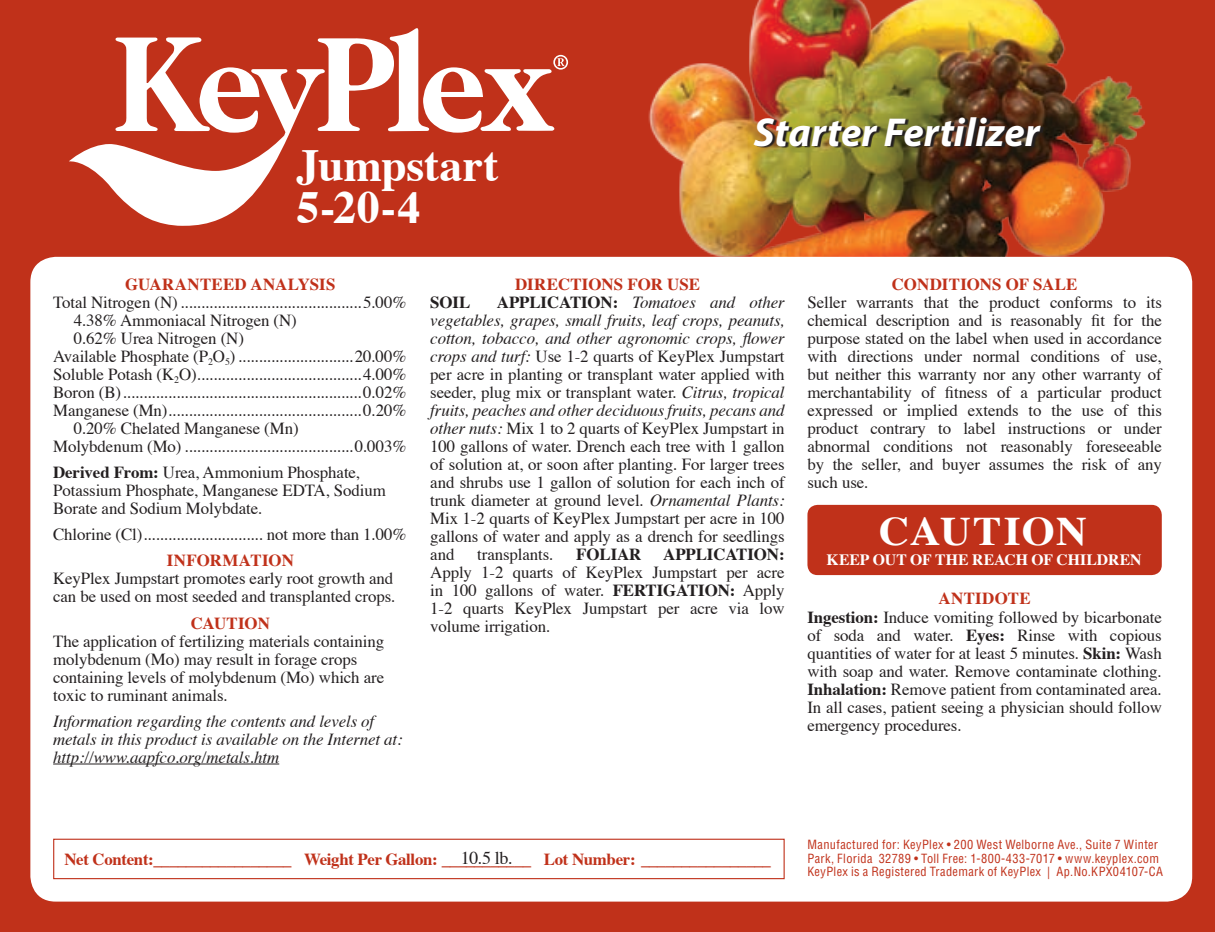
<style>
.page{position:relative;width:1215px;height:932px;background:#c0311a}
.page>*{position:absolute;margin:0;border:0;box-sizing:border-box;transform-origin:0 0}
.t1{font:700 45.9px/42.1px "Times";letter-spacing:.005em;color:#fff}
.t2{font:italic 700 40.5px "Myriad Pro";color:#fff}
.t3{font:700 40.5px "Times";letter-spacing:.03em;color:#fff;scale:1.05 1}
.t4{font:18px "Times";color:#231f20}
.t5{font:16.88px/18px "Times";letter-spacing:-.005em;color:#231f20;text-align:justify}
.t6{font:700 16.88px "Times";letter-spacing:-.005em;color:#c0311a}
.t7{font:italic 16.88px/18px "Times";letter-spacing:-.005em;color:#231f20}
.t8{font:700 16.88px "Times";letter-spacing:-.005em;color:#231f20}
.t9{font:700 16.88px "Times";letter-spacing:.015em;color:#c0311a}
.t10{font:700 15.75px "Times";letter-spacing:-.005em;color:#fff}
.t11{font:condensed 12.38px/13.5px "Helvetica LT Std";letter-spacing:.03em;color:#c0311a}
.s1{font-weight:700}
.s2{font-style:italic}
.s3{font-weight:700;color:#c0311a}
</style>
<div class="page">
<img style="left:621px;top:0;width:521px;height:257px">
<div style="left:30px;top:257px;width:1162px;height:644px;background:#fff;border-radius:25px"></div>
<svg style="left:69px;top:28px;width:499px;height:198px"></svg>
<img style="left:756px;top:118px;width:437px;height:261px">
<hr style="left:53px;top:763px;width:226px;height:1px;background:#231f20">
<div style="left:53px;top:838px;width:732px;height:41px;border:1px solid #c0311a"></div>
<div style="left:807px;top:505px;width:355px;height:70px;background:#c0311a;border-radius:10px"></div>
<h1 class="t1" style="left:296px;top:140px;width:204px">Jumpstart<br>5-20-4</h1>
<h2 class="t2" style="left:754px;top:106px;width:287px">Starter Fertilizer</h2>
<p class="t9" style="left:125px;top:268px;width:212px">GUARANTEED ANALYSIS</p>
<p class="t5" style="left:53px;top:292px;width:355px">Total Nitrogen (N) ............................................5.00%</p>
<p class="t5" style="left:74px;top:310px;width:225px">4.38% Ammoniacal Nitrogen (N)</p>
<p class="t5" style="left:74px;top:328px;width:172px">0.62% Urea Nitrogen (N)</p>
<p class="t5" style="left:53px;top:346px;width:355px">Available Phosphate (P<sub>2</sub>O<sub>5</sub>) ............................20.00%</p>
<p class="t5" style="left:53px;top:364px;width:355px">Soluble Potash (K<sub>2</sub>O)........................................4.00%</p>
<p class="t5" style="left:53px;top:382px;width:355px">Boron (B)..........................................................0.02%</p>
<p class="t5" style="left:53px;top:400px;width:355px">Manganese (Mn)...............................................0.20%</p>
<p class="t5" style="left:74px;top:418px;width:226px">0.20% Chelated Manganese (Mn)</p>
<p class="t5" style="left:53px;top:436px;width:355px">Molybdenum (Mo) .........................................0.003%</p>
<p class="t5" style="left:53px;top:462px;width:334px;text-align:left"><span class="s1">Derived From:</span> Urea, Ammonium Phosphate,<br>Potassium Phosphate, Manganese EDTA, Sodium<br>Borate and Sodium Molybdate.</p>
<p class="t5" style="left:53px;top:524px;width:355px">Chlorine (Cl)............................. not more than 1.00%</p>
<p class="t6" style="left:167px;top:544px;width:129px">INFORMATION</p>
<p class="t5" style="left:53px;top:568px;width:344px">KeyPlex Jumpstart promotes early root growth and can be used on most seeded and transplanted crops.</p>
<p class="t6" style="left:191px;top:606px;width:81px">CAUTION</p>
<p class="t5" style="left:53px;top:630px;width:333px;text-align:left">The application of fertilizing materials containing molybdenum (Mo) may result in forage crops containing levels of molybdenum (Mo) which are toxic to ruminant animals.</p>
<p class="t7" style="left:53px;top:710px;width:351px">Information regarding the contents and levels of metals in this product is available on the Internet at: http://www.aapfco.org/metals.htm</p>
<p class="t6" style="left:515px;top:268px;width:186px">DIRECTIONS FOR USE</p>
<p class="t8" style="left:430px;top:286px;width:42px">SOIL</p>
<p class="t5" style="left:430px;top:292px;width:356px;text-indent:67px"><span class="s1">APPLICATION:</span> <span class="s2">Tomatoes and other vegetables, grapes, small fruits, leaf crops, peanuts, cotton, tobacco, and other agronomic crops, flower crops and turf:</span> Use 1-2 quarts of KeyPlex Jumpstart per acre in planting or transplant water applied with seeder, plug mix or transplant water. <span class="s2">Citrus, tropical fruits, peaches and other deciduous fruits, pecans and other nuts:</span> Mix 1 to 2 quarts of KeyPlex Jumpstart in 100 gallons of water. Drench each tree with 1 gallon of solution at, or soon after planting. For larger trees and shrubs use 1 gallon of solution for each inch of trunk diameter at ground level. <span class="s2">Ornamental Plants:<br></span>Mix 1-2 quarts of KeyPlex Jumpstart per acre in 100 gallons of water and apply as a drench for seedlings and</p>
<p class="t5" style="left:477px;top:544px;width:78px">transplants.</p>
<p class="t8" style="left:576px;top:538px;width:67px">FOLIAR</p>
<p class="t8" style="left:663px;top:538px;width:123px">APPLICATION:</p>
<p class="t5" style="left:430px;top:562px;width:356px">Apply 1-2 quarts of KeyPlex Jumpstart per acre in 100 gallons of water. <span class="s1">FERTIGATION:</span> Apply 1-2 quarts KeyPlex Jumpstart per acre via low volume irrigation.</p>
<p class="t6" style="left:892px;top:268px;width:187px">CONDITIONS OF SALE</p>
<p class="t5" style="left:807px;top:292px;width:356px">Seller warrants that the product conforms to its chemical description and is reasonably fit for the purpose stated on the label when used in accordance with directions under normal conditions of use, but neither this warranty nor any other warranty of merchantability of fitness of a particular product expressed or implied extends to the use of this product contrary to label instructions or under abnormal conditions not reasonably foreseeable by the seller, and buyer assumes the risk of any such use.</p>
<h2 class="t3" style="left:879px;top:493px;width:200px">CAUTION</h2>
<p class="t10" style="left:826px;top:544px;width:317px">KEEP OUT OF THE REACH OF CHILDREN</p>
<p class="t5" style="left:807px;top:586px;width:356px;line-height:19.6px;text-align:center"><span class="s3">ANTIDOTE<br></span><span class="s1">Ingestion:</span> Induce vomiting followed by bicarbonate</p>
<p class="t5" style="left:807px;top:625px;width:356px">of soda and water. <span class="s1">Eyes:</span> Rinse with copious quantities of water for at least 5 minutes. <span class="s1">Skin:</span> Wash with soap and water. Remove contaminate clothing.<br><span class="s1">Inhalation:</span> Remove patient from contaminated area.<br>In all cases, patient seeing a physician should follow emergency procedures.</p>
<p class="t4" style="left:461px;top:841px;width:53px">10.5 lb.</p>
<p class="t6" style="left:544px;top:843px;width:229px">Lot Number: ________________</p>
<p class="t6" style="left:64px;top:843px;width:468px">Net Content:_________________ Weight Per Gallon: ___________</p>
<p class="t11" style="left:807px;top:837px;width:357px">Manufactured for: KeyPlex • 200 West Welborne Ave., Suite 7 Winter<br>Park, Florida 32789 • Toll Free: 1-800-433-7017 • www.keyplex.com<br>KeyPlex is a Registered Trademark of KeyPlex | Ap.No.KPX04107-CA</p>
</div>
